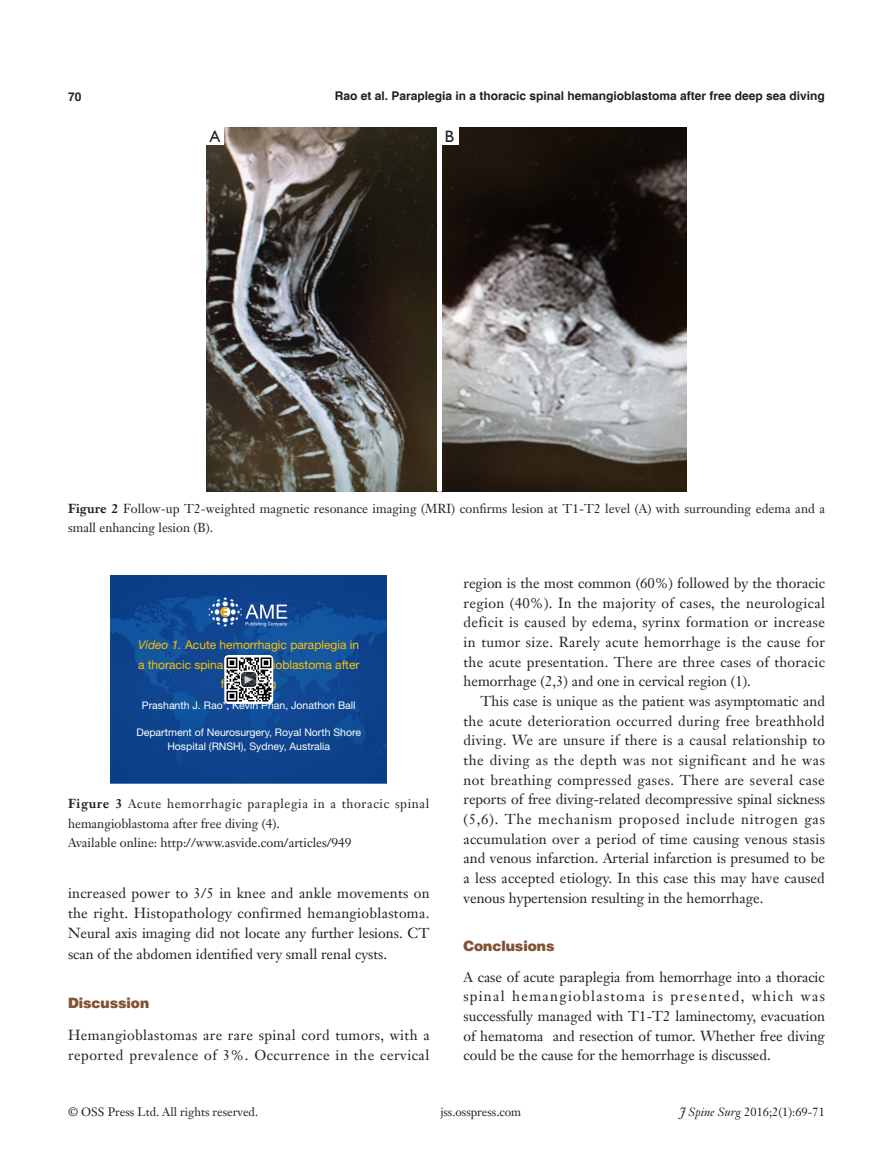
<style>
.page{position:relative;width:893px;height:1170px;background:#fff}
.page>*{position:absolute;margin:0;border:0;box-sizing:border-box;transform-origin:0 0}
.二级标题下沉{font:16.5px "Humanist 521 BT";color:#231f20}
.t1{font:14.25px/19.6px "Janson Text LT";color:#231f20;text-align:justify}
.t2{font:14.25px/20.2px "Janson Text LT";letter-spacing:.025em;color:#231f20}
.一级标题下沉{font:900 14.25px "Helvetica";color:#825236}
.二级标题下沉-2{font:12.75px/19.5px "Janson Text LT";letter-spacing:.005em;color:#231f20}
.二级标题下沉-3{font:12.75px/19.5px "Janson Text LT";letter-spacing:.045em;color:#231f20}
.t3{font:700 12px "Helvetica";color:#231f20}
.t4{font:12px "Janson Text LT";color:#231f20}
.t5{font:12px/19.5px "Helvetica Neue LT Pro";color:#ffc000}
.t6{font:11.55px "Times New Roman";color:#fff}
.t7{font:10.5px/13.5px "Helvetica Neue LT Pro";color:#fff;text-align:center}
.s1{font-weight:700}
.s2{font-style:italic}
</style>
<div class="page">
<img style="left:206px;top:128px;width:480px;height:363px">
<div style="left:206px;top:128px;width:17px;height:17px;background:#fff"></div>
<div style="left:441px;top:128px;width:17px;height:17px;background:#fff"></div>
<hr style="left:438px;top:128px;width:4px;height:363px;background:#fff">
<img style="left:111px;top:576px;width:276px;height:207px">
<div style="left:224px;top:655px;width:49px;height:49px;background:#fff;border-radius:4px"></div>
<img style="left:225px;top:656px;width:47px;height:46px">
<svg style="left:240px;top:671px;width:17px;height:16px"></svg>
<div style="left:240px;top:671px;width:17px;height:16px;border:1px solid #fff;border-radius:4px"></div>
<p class="t3" style="left:68px;top:89px;width:15px">70</p>
<p class="t3" style="left:335px;top:88px;width:492px">Rao et al. Paraplegia in a thoracic spinal hemangioblastoma after free deep sea diving</p>
<p class="二级标题下沉" style="left:210px;top:126px;width:12px">A</p>
<p class="二级标题下沉" style="left:445px;top:126px;width:11px">B</p>
<p class="二级标题下沉-2" style="left:68px;top:498px;width:759px"><span class="s1">Figure 2</span> Follow-up T2-weighted magnetic resonance imaging (MRI) confirms lesion at T1-T2 level (A) with surrounding edema and a small enhancing lesion (B).</p>
<p class="t5" style="left:138px;top:634px;width:223px"><span class="s2">Video 1.</span> Acute hemorrhagic paraplegia in a thoracic spinal hemangioblastoma after</p>
<p class="t7" style="left:142px;top:698px;width:215px">Prashanth J. Rao*, Kevin Phan, Jonathon Ball</p>
<p class="t7" style="left:136px;top:725px;width:226px">Department of Neurosurgery, Royal North Shore<br>Hospital (RNSH), Sydney, Australia</p>
<p class="t6" style="left:257px;top:673px;width:13px;rotate:90deg">▲</p>
<p class="二级标题下沉-3" style="left:68px;top:793px;width:363px"><span class="s1">Figure 3</span> Acute hemorrhagic paraplegia in a thoracic spinal hemangioblastoma after free diving (4).</p>
<p class="二级标题下沉-2" style="left:68px;top:832px;width:285px">Available online: http://www.asvide.com/articles/949</p>
<p class="t1" style="left:68px;top:882px;width:363px;line-height:20.2px">increased power to 3/5 in knee and ankle movements on the right. Histopathology confirmed hemangioblastoma.<br>Neural axis imaging did not locate any further lesions. CT scan of the abdomen identified very small renal cysts.</p>
<p class="一级标题下沉" style="left:68px;top:993px;width:83px">Discussion</p>
<p class="t2" style="left:68px;top:1024px;width:363px">Hemangioblastomas are rare spinal cord tumors, with a reported prevalence of 3%. Occurrence in the cervical</p>
<p class="t1" style="left:463px;top:573px;width:363px">region is the most common (60%) followed by the thoracic region (40%). In the majority of cases, the neurological deficit is caused by edema, syrinx formation or increase in tumor size. Rarely acute hemorrhage is the cause for the acute presentation. There are three cases of thoracic hemorrhage (2,3) and one in cervical region (1).</p>
<p class="t1" style="left:463px;top:691px;width:363px;text-indent:17px">This case is unique as the patient was asymptomatic and the acute deterioration occurred during free breathhold diving. We are unsure if there is a causal relationship to the diving as the depth was not significant and he was not breathing compressed gases. There are several case reports of free diving-related decompressive spinal sickness (5,6). The mechanism proposed include nitrogen gas accumulation over a period of time causing venous stasis and venous infarction. Arterial infarction is presumed to be a less accepted etiology. In this case this may have caused venous hypertension resulting in the hemorrhage.</p>
<p class="一级标题下沉" style="left:463px;top:936px;width:92px">Conclusions</p>
<p class="t1" style="left:463px;top:966px;width:363px">A case of acute paraplegia from hemorrhage into a thoracic spinal hemangioblastoma is presented, which was successfully managed with T1-T2 laminectomy, evacuation of hematoma and resection of tumor. Whether free diving could be the cause for the hemorrhage is discussed.</p>
<p class="t4" style="left:68px;top:1104px;width:192px">© OSS Press Ltd. All rights reserved.</p>
<p class="t4" style="left:440px;top:1104px;width:82px">jss.osspress.com</p>
<p class="t4" style="left:680px;top:1104px;width:147px"><span class="s2">J Spine Surg</span> 2016;2(1):69-71</p>
</div>
